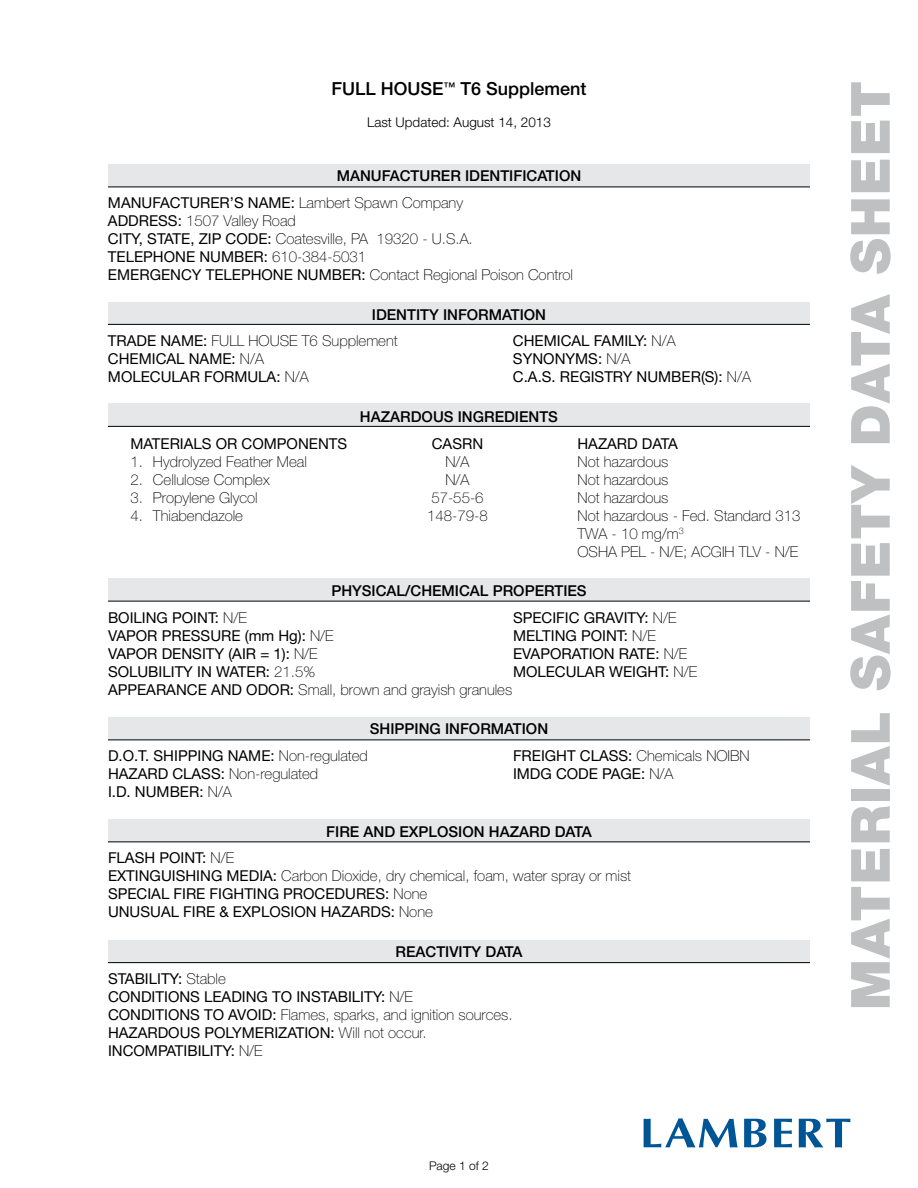
<style>
.page{position:relative;width:918px;height:1188px;background:#fff}
.page>*{position:absolute;margin:0;border:0;box-sizing:border-box;transform-origin:0 0}
.t1{font:900 54px "Helvetica Neue";letter-spacing:.02em;color:#bec0c2}
.t2{font:500 18px "Helvetica Neue";color:#000}
.t3{font:15px/18px "Helvetica Neue";color:#000}
.t4{font:100 15px/18px "Helvetica Neue";color:#000}
.t5{font:500 15px/26.7px "Helvetica Neue";color:#000}
.t6{font:300 13.5px "Helvetica Neue";color:#000}
.t7{font:300 12px "Helvetica Neue";color:#000}
.s1{font-weight:400}
.s2{font-weight:100}
.s3{font-weight:500}
</style>
<div class="page">
<div style="left:108px;top:940px;width:702px;height:23px;background:#e6e7e8"></div>
<div style="left:108px;top:819px;width:702px;height:23px;background:#e6e7e8"></div>
<div style="left:108px;top:717px;width:702px;height:23px;background:#e6e7e8"></div>
<div style="left:108px;top:578px;width:702px;height:23px;background:#e6e7e8"></div>
<div style="left:108px;top:403px;width:702px;height:23px;background:#e6e7e8"></div>
<div style="left:108px;top:302px;width:702px;height:23px;background:#e6e7e8"></div>
<div style="left:108px;top:164px;width:702px;height:23px;background:#e6e7e8"></div>
<hr style="left:108px;top:187px;width:702px;height:1px;background:#000">
<hr style="left:108px;top:324px;width:702px;height:1px;background:#000">
<hr style="left:108px;top:426px;width:702px;height:1px;background:#000">
<hr style="left:108px;top:601px;width:702px;height:1px;background:#000">
<hr style="left:108px;top:740px;width:702px;height:1px;background:#000">
<hr style="left:108px;top:842px;width:702px;height:1px;background:#000">
<hr style="left:108px;top:962px;width:702px;height:1px;background:#000">
<svg style="left:644px;top:1118px;width:94px;height:30px"></svg>
<svg style="left:744px;top:1119px;width:22px;height:28px"></svg>
<svg style="left:774px;top:1119px;width:18px;height:28px"></svg>
<svg style="left:799px;top:1119px;width:52px;height:29px"></svg>
<p class="t2" style="left:332px;top:78px;width:256px">FULL HOUSE<sup>™</sup> T6 Supplement</p>
<p class="t6" style="left:367px;top:114px;width:185px">Last Updated: August 14, 2013</p>
<p class="t5" style="left:108px;top:163px;width:475px;text-indent:229px">MANUFACTURER IDENTIFICATION<br><span class="s1">MANUFACTURER’S NAME:</span> <span class="s2">Lambert Spawn Company</span></p>
<p class="t4" style="left:108px;top:212px;width:467px"><span class="s1">ADDRESS:</span> 1507 Valley Road<br><span class="s1">CITY, STATE, ZIP CODE:</span> Coatesville, PA 19320 - U.S.A.<br><span class="s1">TELEPHONE NUMBER:</span> 610-384-5031<br><span class="s1">EMERGENCY TELEPHONE NUMBER:</span> Contact Regional Poison Control</p>
<p class="t4" style="left:108px;top:301px;width:440px;line-height:26.7px;text-indent:264px"><span class="s3">IDENTITY INFORMATION<br></span><span class="s1">TRADE NAME:</span> FULL HOUSE T6 Supplement</p>
<p class="t3" style="left:513px;top:332px;width:164px">CHEMICAL FAMILY: <span class="s2">N/A</span></p>
<p class="t3" style="left:108px;top:350px;width:158px">CHEMICAL NAME: <span class="s2">N/A</span></p>
<p class="t3" style="left:513px;top:350px;width:119px">SYNONYMS: <span class="s2">N/A</span></p>
<p class="t3" style="left:108px;top:368px;width:202px">MOLECULAR FORMULA: <span class="s2">N/A</span></p>
<p class="t3" style="left:513px;top:368px;width:239px">C.A.S. REGISTRY NUMBER(S): <span class="s2">N/A</span></p>
<p class="t5" style="left:360px;top:403px;width:200px">HAZARDOUS INGREDIENTS</p>
<p class="t3" style="left:130px;top:434px;width:218px">MATERIALS OR COMPONENTS</p>
<p class="t3" style="left:432px;top:434px;width:53px">CASRN</p>
<p class="t3" style="left:577px;top:434px;width:102px">HAZARD DATA</p>
<p class="t4" style="left:130px;top:452px;width:178px">1. Hydrolyzed Feather Meal</p>
<p class="t4" style="left:445px;top:452px;width:26px">N/A</p>
<p class="t4" style="left:577px;top:452px;width:93px">Not hazardous</p>
<p class="t4" style="left:130px;top:470px;width:141px">2. Cellulose Complex</p>
<p class="t4" style="left:445px;top:470px;width:26px">N/A</p>
<p class="t4" style="left:577px;top:470px;width:93px">Not hazardous</p>
<p class="t4" style="left:130px;top:488px;width:129px">3. Propylene Glycol</p>
<p class="t4" style="left:431px;top:488px;width:54px">57-55-6</p>
<p class="t4" style="left:577px;top:488px;width:93px">Not hazardous</p>
<p class="t4" style="left:130px;top:506px;width:114px">4. Thiabendazole</p>
<p class="t4" style="left:427px;top:506px;width:62px">148-79-8</p>
<p class="t4" style="left:577px;top:506px;width:224px">Not hazardous - Fed. Standard 313<br>TWA - 10 mg/m<sup>3<br></sup>OSHA PEL - N/E; ACGIH TLV - N/E</p>
<p class="t5" style="left:331px;top:577px;width:257px">PHYSICAL/CHEMICAL PROPERTIES</p>
<p class="t3" style="left:108px;top:608px;width:140px">BOILING POINT: <span class="s2">N/E</span></p>
<p class="t3" style="left:513px;top:608px;width:165px">SPECIFIC GRAVITY: <span class="s2">N/E</span></p>
<p class="t3" style="left:108px;top:626px;width:227px">VAPOR PRESSURE (mm Hg): <span class="s2">N/E</span></p>
<p class="t3" style="left:513px;top:626px;width:144px">MELTING POINT: <span class="s2">N/E</span></p>
<p class="t3" style="left:108px;top:644px;width:211px">VAPOR DENSITY (AIR = 1): <span class="s2">N/E</span></p>
<p class="t3" style="left:513px;top:644px;width:176px">EVAPORATION RATE: <span class="s2">N/E</span></p>
<p class="t3" style="left:108px;top:662px;width:209px">SOLUBILITY IN WATER: <span class="s2">21.5%</span></p>
<p class="t3" style="left:513px;top:662px;width:186px">MOLECULAR WEIGHT: <span class="s2">N/E</span></p>
<p class="t4" style="left:108px;top:680px;width:406px"><span class="s1">APPEARANCE AND ODOR:</span> Small, brown and grayish granules</p>
<p class="t5" style="left:370px;top:716px;width:180px">SHIPPING INFORMATION</p>
<p class="t3" style="left:108px;top:746px;width:261px">D.O.T. SHIPPING NAME: <span class="s2">Non-regulated</span></p>
<p class="t4" style="left:513px;top:747px;width:238px"><span class="s1">FREIGHT CLASS:</span> Chemicals NOIBN</p>
<p class="t4" style="left:108px;top:765px;width:212px"><span class="s1">HAZARD CLASS:</span> Non-regulated</p>
<p class="t3" style="left:513px;top:764px;width:162px">IMDG CODE PAGE: <span class="s2">N/A</span></p>
<p class="t3" style="left:108px;top:782px;width:125px">I.D. NUMBER: <span class="s2">N/A</span></p>
<p class="t5" style="left:326px;top:818px;width:267px">FIRE AND EXPLOSION HAZARD DATA</p>
<p class="t3" style="left:108px;top:849px;width:525px">FLASH POINT: <span class="s2">N/E<br></span>EXTINGUISHING MEDIA: <span class="s2">Carbon Dioxide, dry chemical, foam, water spray or mist </span>SPECIAL FIRE FIGHTING PROCEDURES: <span class="s2">None<br></span>UNUSUAL FIRE &amp; EXPLOSION HAZARDS: <span class="s2">None</span></p>
<p class="t5" style="left:395px;top:938px;width:129px">REACTIVITY DATA</p>
<p class="t3" style="left:108px;top:969px;width:406px">STABILITY: <span class="s2">Stable<br></span>CONDITIONS LEADING TO INSTABILITY: <span class="s2">N/E<br></span>CONDITIONS TO AVOID: <span class="s2">Flames, sparks, and ignition sources.<br></span>HAZARDOUS POLYMERIZATION: <span class="s2">Will not occur.<br></span>INCOMPATIBILITY: <span class="s2">N/E</span></p>
<p class="t7" style="left:429px;top:1159px;width:61px">Page 1 of 2</p>
<h1 class="t1" style="left:838px;top:1010px;width:931px;rotate:-90deg">MATERIAL SAFETY DATA SHEET</h1>
</div>
